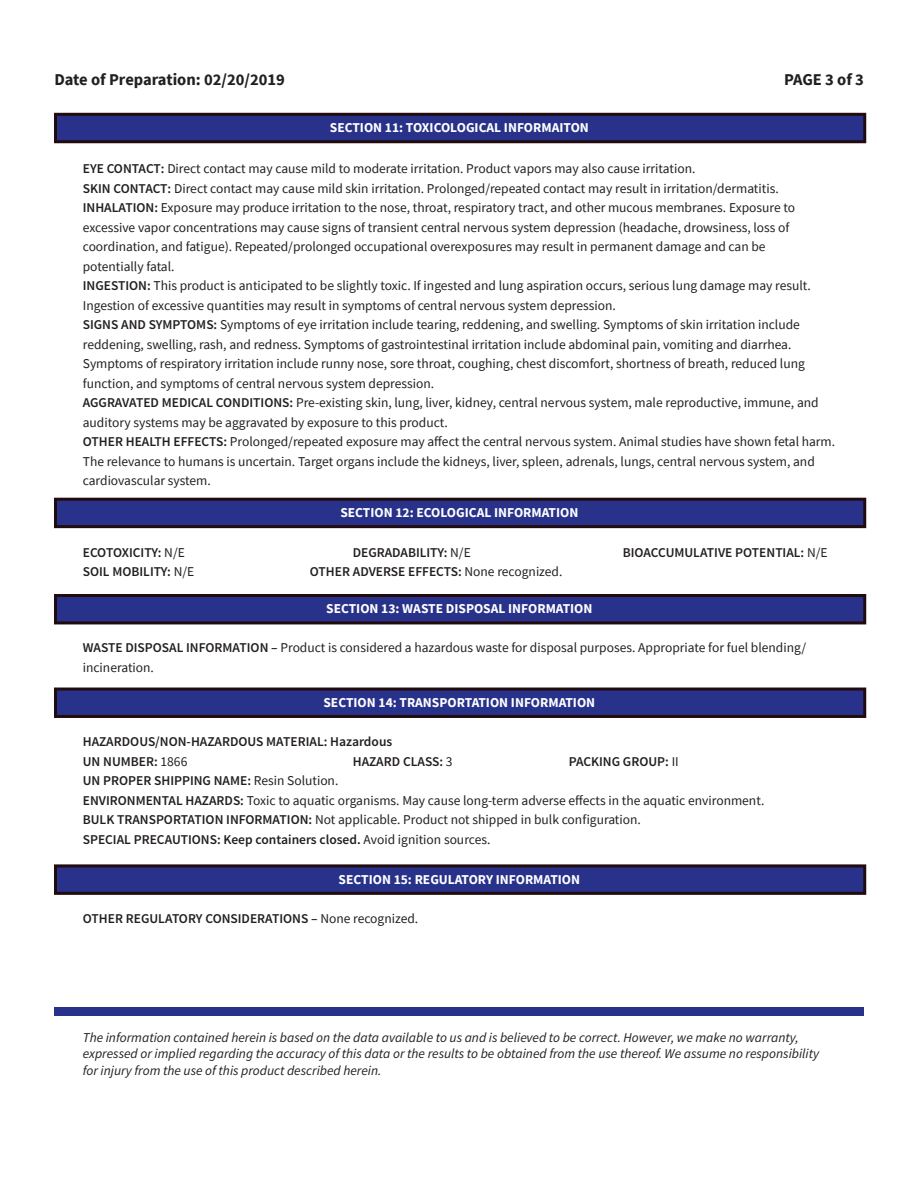
<style>
.page{position:relative;width:918px;height:1188px;background:#fff}
.page>*{position:absolute;margin:0;border:0;box-sizing:border-box;transform-origin:0 0}
.t1{font:700 16.5px "Source Sans Pro";color:#231f20}
.t2{font:13.5px/19.5px "Source Sans Pro";color:#231f20}
.t3{font:600 13.5px "Source Sans Pro";color:#231f20}
.t4{font:italic 13.5px/16.5px "Source Sans Pro";color:#231f20}
.t5{font:700 13.5px "Source Sans Pro";color:#fff}
.s1{font-weight:600}
.s2{font-weight:400}
</style>
<div class="page">
<div style="left:54px;top:113px;width:812px;height:30px;background:#29328a;border:3px solid #210b0d"></div>
<div style="left:54px;top:498px;width:812px;height:30px;background:#29328a;border:3px solid #210b0d"></div>
<div style="left:54px;top:594px;width:812px;height:30px;background:#29328a;border:3px solid #210b0d"></div>
<div style="left:54px;top:688px;width:812px;height:30px;background:#29328a;border:3px solid #210b0d"></div>
<div style="left:54px;top:864px;width:812px;height:31px;background:#29328a;border:3px solid #210b0d"></div>
<div style="left:54px;top:1007px;width:810px;height:9px;background:#29328a"></div>
<p class="t1" style="left:54px;top:68px;width:232px">Date of Preparation: 02/20/2019</p>
<p class="t1" style="left:784px;top:68px;width:81px">PAGE 3 of 3</p>
<p class="t5" style="left:330px;top:118px;width:261px">SECTION 11: TOXICOLOGICAL INFORMAITON</p>
<p class="t2" style="left:83px;top:159px;width:614px"><span class="s1">EYE CONTACT:</span> Direct contact may cause mild to moderate irritation. Product vapors may also cause irritation.</p>
<p class="t2" style="left:83px;top:178px;width:697px"><span class="s1">SKIN CONTACT:</span> Direct contact may cause mild skin irritation. Prolonged/repeated contact may result in irritation/dermatitis.</p>
<p class="t2" style="left:83px;top:198px;width:714px"><span class="s1">INHALATION:</span> Exposure may produce irritation to the nose, throat, respiratory tract, and other mucous membranes. Exposure to excessive vapor concentrations may cause signs of transient central nervous system depression (headache, drowsiness, loss of coordination, and fatigue). Repeated/prolonged occupational overexposures may result in permanent damage and can be potentially fatal.</p>
<p class="t2" style="left:83px;top:276px;width:730px"><span class="s1">INGESTION:</span> This product is anticipated to be slightly toxic. If ingested and lung aspiration occurs, serious lung damage may result.<br>Ingestion of excessive quantities may result in symptoms of central nervous system depression.</p>
<p class="t2" style="left:83px;top:315px;width:724px"><span class="s1">SIGNS AND SYMPTOMS:</span> Symptoms of eye irritation include tearing, reddening, and swelling. Symptoms of skin irritation include reddening, swelling, rash, and redness. Symptoms of gastrointestinal irritation include abdominal pain, vomiting and diarrhea.<br>Symptoms of respiratory irritation include runny nose, sore throat, coughing, chest discomfort, shortness of breath, reduced lung function, and symptoms of central nervous system depression.</p>
<p class="t2" style="left:83px;top:393px;width:737px"><span class="s1">AGGRAVATED MEDICAL CONDITIONS:</span> Pre-existing skin, lung, liver, kidney, central nervous system, male reproductive, immune, and auditory systems may be aggravated by exposure to this product.</p>
<p class="t2" style="left:83px;top:432px;width:754px"><span class="s1">OTHER HEALTH EFFECTS:</span> Prolonged/repeated exposure may affect the central nervous system. Animal studies have shown fetal harm.<br>The relevance to humans is uncertain. Target organs include the kidneys, liver, spleen, adrenals, lungs, central nervous system, and cardiovascular system.</p>
<p class="t5" style="left:340px;top:503px;width:240px">SECTION 12: ECOLOGICAL INFORMATION</p>
<p class="t3" style="left:83px;top:544px;width:104px">ECOTOXICITY: <span class="s2">N/E</span></p>
<p class="t3" style="left:353px;top:544px;width:119px">DEGRADABILITY: <span class="s2">N/E</span></p>
<p class="t3" style="left:623px;top:544px;width:206px">BIOACCUMULATIVE POTENTIAL: <span class="s2">N/E</span></p>
<p class="t3" style="left:83px;top:563px;width:113px">SOIL MOBILITY: <span class="s2">N/E</span></p>
<p class="t3" style="left:310px;top:563px;width:254px">OTHER ADVERSE EFFECTS: <span class="s2">None recognized.</span></p>
<p class="t5" style="left:326px;top:600px;width:268px">SECTION 13: WASTE DISPOSAL INFORMATION</p>
<p class="t2" style="left:83px;top:638px;width:725px"><span class="s1">WASTE DISPOSAL INFORMATION –</span> Product is considered a hazardous waste for disposal purposes. Appropriate for fuel blending/ incineration.</p>
<p class="t5" style="left:323px;top:693px;width:273px">SECTION 14: TRANSPORTATION INFORMATION</p>
<p class="t3" style="left:83px;top:733px;width:311px">HAZARDOUS/NON-HAZARDOUS MATERIAL: Hazardous</p>
<p class="t3" style="left:83px;top:753px;width:106px">UN NUMBER: <span class="s2">1866</span></p>
<p class="t3" style="left:353px;top:753px;width:101px">HAZARD CLASS: <span class="s2">3</span></p>
<p class="t3" style="left:569px;top:753px;width:111px">PACKING GROUP: <span class="s2">II</span></p>
<p class="t3" style="left:83px;top:772px;width:257px">UN PROPER SHIPPING NAME: <span class="s2">Resin Solution.</span></p>
<p class="t2" style="left:83px;top:790px;width:683px"><span class="s1">ENVIRONMENTAL HAZARDS:</span> Toxic to aquatic organisms. May cause long-term adverse effects in the aquatic environment.</p>
<p class="t2" style="left:83px;top:810px;width:560px"><span class="s1">BULK TRANSPORTATION INFORMATION:</span> Not applicable. Product not shipped in bulk configuration.</p>
<p class="t3" style="left:83px;top:831px;width:409px">SPECIAL PRECAUTIONS: Keep containers closed. <span class="s2">Avoid ignition sources.</span></p>
<p class="t5" style="left:339px;top:870px;width:243px">SECTION 15: REGULATORY INFORMATION</p>
<p class="t3" style="left:83px;top:910px;width:337px">OTHER REGULATORY CONSIDERATIONS – <span class="s2">None recognized.</span></p>
<p class="t4" style="left:83px;top:1029px;width:738px">The information contained herein is based on the data available to us and is believed to be correct. However, we make no warranty, expressed or implied regarding the accuracy of this data or the results to be obtained from the use thereof. We assume no responsibility for injury from the use of this product described herein.</p>
</div>
